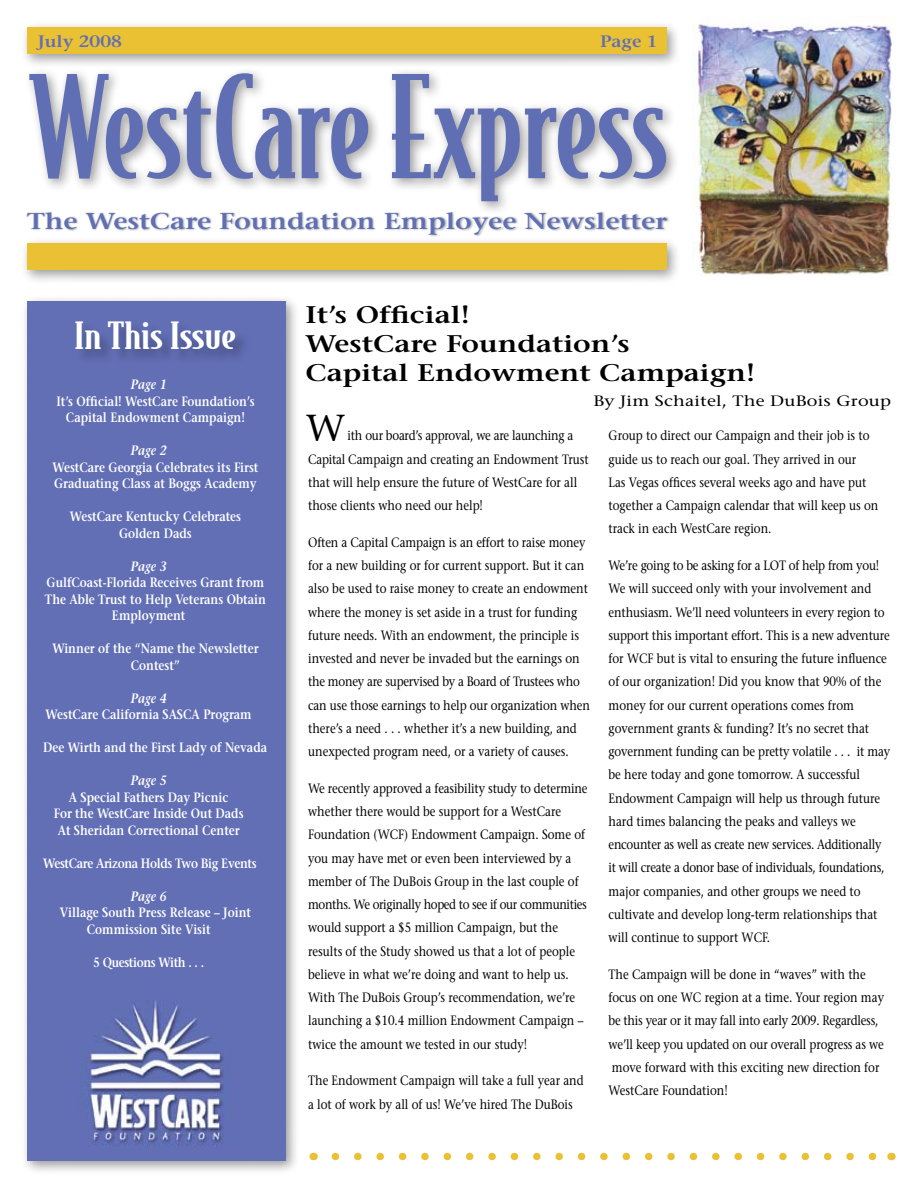
<style>
.page{position:relative;width:918px;height:1188px;background:#fff}
.page>*{position:absolute;margin:0;border:0;box-sizing:border-box;transform-origin:0 0}
.t1{font:500 135px "Bodega Serif";color:#606fb4}
.t2{font:37.5px "Stone Serif";color:#000}
.t3{font:500 36px "Bodega Serif";color:#fff;scale:1.3 1}
.t4{font:600 24px/28.8px "Stone Serif";color:#000;scale:1.2 1}
.t5{font:600 22.8px "Stone Serif";color:#606fb4;scale:1.2 1}
.t6{font:600 16.5px "Stone Serif";color:#606fb4;scale:1.1 1}
.t7{font:15px "Stone Serif";letter-spacing:.01em;color:#000;scale:1.2 1}
.t8{font:13.5px/23.2px "Stone Serif";color:#000;scale:.85 1}
.t9{font:600 13.5px/16.5px "Stone Serif";color:#fff;text-align:center;scale:.85 1}
.t10{font:600 13.5px "Stone Serif";letter-spacing:-.03em;color:#fff;scale:.85 1}
.t11{font:italic 600 13.5px "Stone Serif";color:#fff;scale:.85 1}
</style>
<div class="page">
<div style="left:20px;top:295px;width:287px;height:887px;background:#000;opacity:.4"></div>
<div style="left:27px;top:302px;width:258px;height:859px;background:#626fb5"></div>
<svg style="left:335px;top:1153px;width:542px;height:7px"></svg>
<div style="left:22px;top:66px;width:793px;height:193px;background:#000;opacity:.4"></div>
<div style="left:25px;top:211px;width:689px;height:54px;background:#000;opacity:.32"></div>
<div style="left:20px;top:20px;width:686px;height:55px;background:#000;opacity:.4"></div>
<div style="left:27px;top:27px;width:640px;height:27px;background:#eac133"></div>
<div style="left:20px;top:236px;width:671px;height:55px;background:#000;opacity:.4"></div>
<div style="left:27px;top:243px;width:640px;height:27px;background:#eac133"></div>
<div style="left:75px;top:321px;width:279px;height:76px;background:#000;opacity:.26"></div>
<img style="left:693px;top:20px;width:201px;height:256px">
<p class="t6" style="left:38px;top:31px;width:78px">July 2008</p>
<p class="t6" style="left:600px;top:31px;width:54px">Page 1</p>
<h1 class="t1" style="left:29px;top:45px;width:641px">WestCare Express</h1>
<h3 class="t5" style="left:27px;top:207px;width:535px">The WestCare Foundation Employee Newsletter</h3>
<h3 class="t3" style="left:74px;top:314px;width:126px">In This Issue</h3>
<p class="t11" style="left:131px;top:377px;width:43px">Page 1</p>
<p class="t9" style="left:56px;top:393px;width:235px">It’s Official! WestCare Foundation’s<br>Capital Endowment Campaign!</p>
<p class="t11" style="left:131px;top:443px;width:43px">Page 2</p>
<p class="t9" style="left:53px;top:459px;width:244px;text-align:left">WestCare Georgia Celebrates its First<br>Graduating Class at Boggs Academy</p>
<p class="t9" style="left:70px;top:508px;width:203px">WestCare Kentucky Celebrates<br>Golden Dads</p>
<p class="t11" style="left:131px;top:558px;width:43px">Page 3</p>
<p class="t9" style="left:47px;top:574px;width:258px">GulfCoast-Florida Receives Grant from</p>
<p class="t9" style="left:45px;top:591px;width:262px">The Able Trust to Help Veterans Obtain</p>
<p class="t9" style="left:112px;top:607px;width:88px">Employment</p>
<p class="t9" style="left:52px;top:640px;width:244px">Winner of the “Name the Newsletter<br>Contest”</p>
<p class="t11" style="left:131px;top:690px;width:43px">Page 4</p>
<p class="t9" style="left:46px;top:706px;width:244px">WestCare California SASCA Program</p>
<p class="t9" style="left:43px;top:739px;width:265px">Dee Wirth and the First Lady of Nevada</p>
<p class="t11" style="left:131px;top:773px;width:43px">Page 5</p>
<p class="t9" style="left:54px;top:789px;width:225px">A Special Fathers Day Picnic<br>For the WestCare Inside Out Dads<br>At Sheridan Correctional Center</p>
<p class="t10" style="left:43px;top:855px;width:253px">WestCare Arizona Holds Two Big Events</p>
<p class="t11" style="left:131px;top:888px;width:43px">Page 6</p>
<p class="t9" style="left:87px;top:904px;width:195px;text-align:left;text-indent:-27px">Village South Press Release – Joint<br>Commission Site Visit</p>
<p class="t10" style="left:93px;top:954px;width:132px">5 Questions With . . .</p>
<h3 class="t4" style="left:305px;top:301px;width:376px">It’s Official!<br>WestCare Foundation’s<br>Capital Endowment Campaign!</h3>
<p class="t7" style="left:593px;top:392px;width:250px">By Jim Schaitel, The DuBois Group</p>
<h2 class="t2" style="left:306px;top:405px;width:41px">W</h2>
<p class="t8" style="left:308px;top:424px;width:332px;text-indent:40px">ith our board’s approval, we are launching a Capital Campaign and creating an Endowment Trust that will help ensure the future of WestCare for all those clients who need our help!</p>
<p class="t8" style="left:308px;top:531px;width:333px">Often a Capital Campaign is an effort to raise money for a new building or for current support. But it can also be used to raise money to create an endowment where the money is set aside in a trust for funding future needs. With an endowment, the principle is invested and never be invaded but the earnings on the money are supervised by a Board of Trustees who can use those earnings to help our organization when there’s a need . . . whether it’s a new building, and unexpected program need, or a variety of causes.</p>
<p class="t8" style="left:308px;top:777px;width:330px">We recently approved a feasibility study to determine whether there would be support for a WestCare Foundation (WCF) Endowment Campaign. Some of you may have met or even been interviewed by a member of The DuBois Group in the last couple of months. We originally hoped to see if our communities would support a $5 million Campaign, but the results of the Study showed us that a lot of people believe in what we’re doing and want to help us.<br>With The DuBois Group’s recommendation, we’re launching a $10.4 million Endowment Campaign – twice the amount we tested in our study!</p>
<p class="t8" style="left:308px;top:1069px;width:326px">The Endowment Campaign will take a full year and a lot of work by all of us! We’ve hired The DuBois</p>
<p class="t8" style="left:609px;top:424px;width:319px">Group to direct our Campaign and their job is to guide us to reach our goal. They arrived in our<br>Las Vegas offices several weeks ago and have put together a Campaign calendar that will keep us on track in each WestCare region.</p>
<p class="t8" style="left:609px;top:554px;width:333px">We’re going to be asking for a LOT of help from you!<br>We will succeed only with your involvement and enthusiasm. We’ll need volunteers in every region to support this important effort. This is a new adventure for WCF but is vital to ensuring the future influence of our organization! Did you know that 90% of the money for our current operations comes from government grants &amp; funding? It’s no secret that government funding can be pretty volatile . . . it may be here today and gone tomorrow. A successful Endowment Campaign will help us through future hard times balancing the peaks and valleys we encounter as well as create new services. Additionally it will create a donor base of individuals, foundations, major companies, and other groups we need to cultivate and develop long-term relationships that will continue to support WCF.</p>
<p class="t8" style="left:609px;top:963px;width:326px">The Campaign will be done in “waves” with the focus on one WC region at a time. Your region may be this year or it may fall into early 2009. Regardless, we’ll keep you updated on our overall progress as we move forward with this exciting new direction for WestCare Foundation!</p>
</div>
